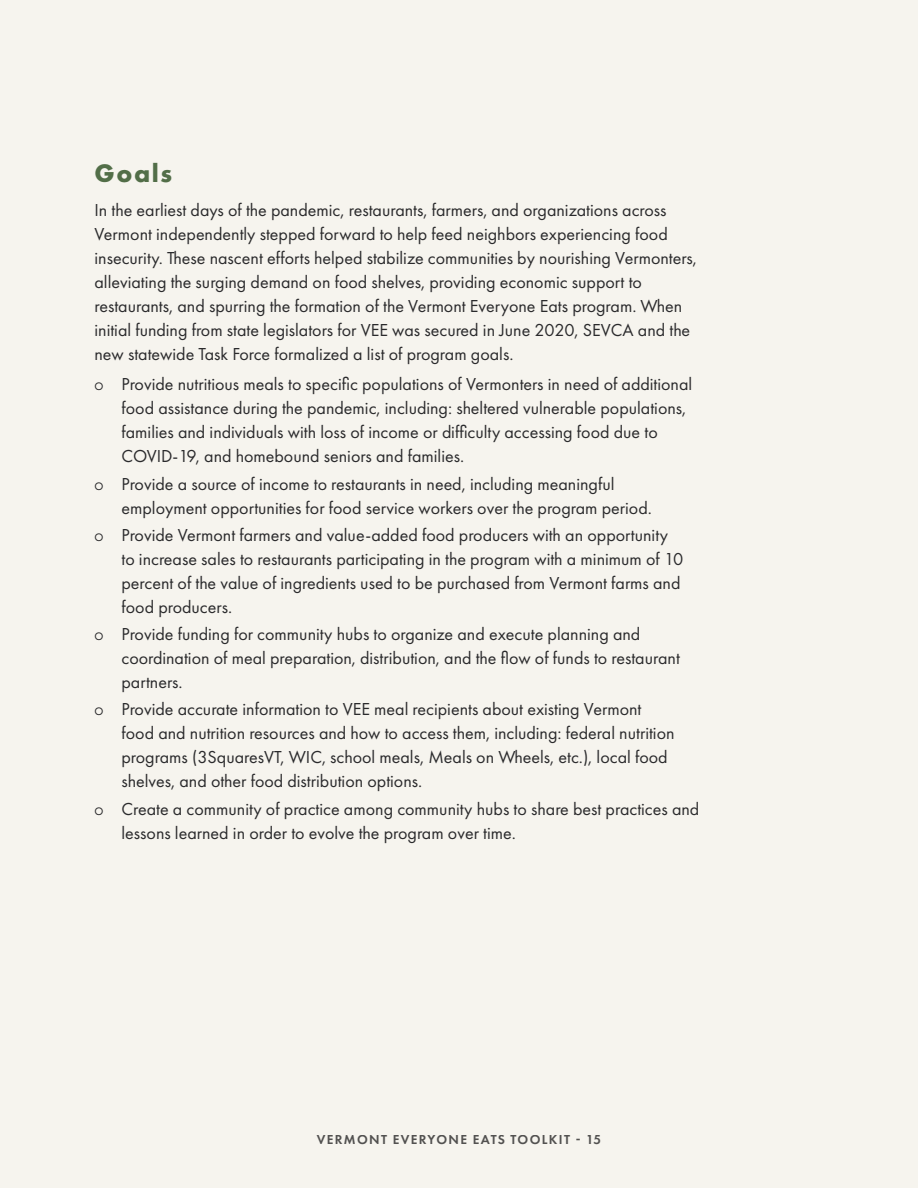
<style>
.page{position:relative;width:918px;height:1188px;background:#f6f4ee}
.page>*{position:absolute;margin:0;border:0;box-sizing:border-box;transform-origin:0 0}
.Heading_1a{font:700 26.25px "Futura PT";letter-spacing:.06em;color:#526e48}
.Body{font:18px/24px "Futura PT";color:#2a2a2c}
.t1{font:600 13.5px "Futura PT";letter-spacing:.1em;color:#555556}
</style>
<div class="page">
<p class="Heading_1a" style="left:94px;top:156px;width:79px">Goals</p>
<p class="Body" style="left:94px;top:198px;width:604px">In the earliest days of the pandemic, restaurants, farmers, and organizations across Vermont independently stepped forward to help feed neighbors experiencing food insecurity. These nascent efforts helped stabilize communities by nourishing Vermonters, alleviating the surging demand on food shelves, providing economic support to restaurants, and spurring the formation of the Vermont Everyone Eats program. When initial funding from state legislators for VEE was secured in June 2020, SEVCA and the new statewide Task Force formalized a list of program goals.</p>
<p class="Body" style="left:122px;top:372px;width:572px">Provide nutritious meals to specific populations of Vermonters in need of additional food assistance during the pandemic, including: sheltered vulnerable populations, families and individuals with loss of income or difficulty accessing food due to COVID-19, and homebound seniors and families.</p>
<p class="Body" style="left:122px;top:472px;width:532px">Provide a source of income to restaurants in need, including meaningful employment opportunities for food service workers over the program period.</p>
<p class="Body" style="left:122px;top:523px;width:563px">Provide Vermont farmers and value-added food producers with an opportunity to increase sales to restaurants participating in the program with a minimum of 10 percent of the value of ingredients used to be purchased from Vermont farms and food producers.</p>
<p class="Body" style="left:122px;top:622px;width:560px">Provide funding for community hubs to organize and execute planning and coordination of meal preparation, distribution, and the flow of funds to restaurant partners.</p>
<p class="Body" style="left:122px;top:697px;width:555px">Provide accurate information to VEE meal recipients about existing Vermont food and nutrition resources and how to access them, including: federal nutrition programs (3SquaresVT, WIC, school meals, Meals on Wheels, etc.), local food shelves, and other food distribution options.</p>
<p class="Body" style="left:122px;top:797px;width:579px">Create a community of practice among community hubs to share best practices and lessons learned in order to evolve the program over time.</p>
<p class="t1" style="left:317px;top:1131px;width:286px">VERMONT EVERYONE EATS TOOLKIT - 15</p>
</div>
